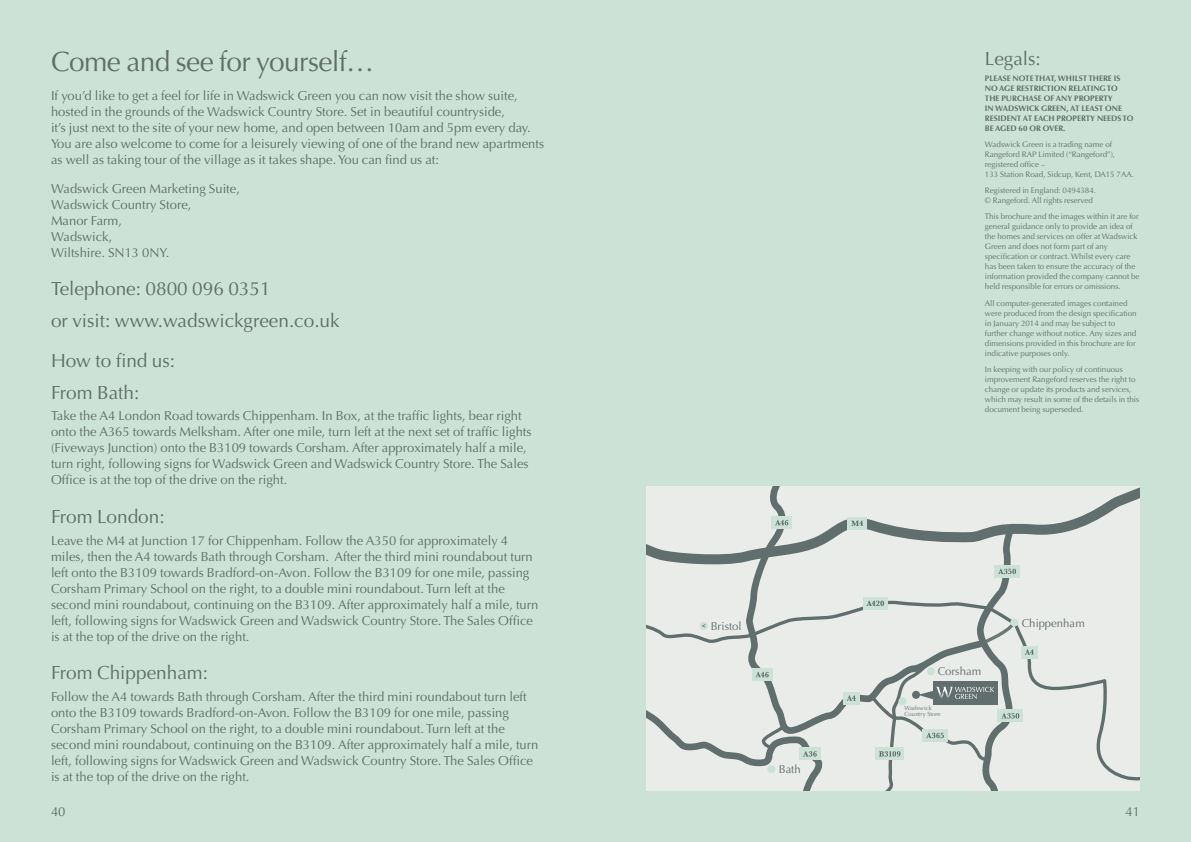
<style>
.page{position:relative;width:1191px;height:842px;background:#fff}
.page>*{position:absolute;margin:0;border:0;box-sizing:border-box;transform-origin:0 0}
.t1{font:28px "Optima LT";letter-spacing:-.02em;color:#606d6a}
.t2{font:19px/31.3px "Optima LT";color:#606d6a}
.t3{font:13px/16px "Optima LT";color:#606d6a}
.t4{font:11.4px "Optima LT";color:#616e6e}
.t5{font:8px/10px "Optima LT";color:#606d6a}
.t6{font:700 8px/10px "Optima LT";color:#606d6a}
.t7{font:6px/6px "Optima LT";letter-spacing:.01em;color:#616e6e}
</style>
<div class="page">
<div style="left:0;top:1px;width:1190px;height:841px;background:#cde2d7"></div>
<div style="left:646px;top:487px;width:494px;height:304px;background:#eaecea"></div>
<svg style="left:646px;top:487px;width:494px;height:78px"></svg>
<svg style="left:744px;top:487px;width:245px;height:112px"></svg>
<svg style="left:700px;top:599px;width:440px;height:182px"></svg>
<div style="left:847px;top:517px;width:20px;height:13px;background:#cde2d7"></div>
<div style="left:843px;top:692px;width:16px;height:12px;background:#cde2d7"></div>
<div style="left:700px;top:622px;width:8px;height:8px;background:#cde2d7;border-radius:50%"></div>
<svg style="left:646px;top:624px;width:182px;height:167px"></svg>
<div style="left:771px;top:516px;width:21px;height:13px;background:#cde2d7"></div>
<svg style="left:775px;top:520px;width:13px;height:5px"></svg>
<svg style="left:1033px;top:646px;width:4px;height:12px"></svg>
<svg style="left:846px;top:521px;width:187px;height:270px"></svg>
<h1 class="t1" style="left:51px;top:46px;width:325px">Come and see for yourself…</h1>
<p class="t3" style="left:51px;top:88px;width:494px">If you’d like to get a feel for life in Wadswick Green you can now visit the show suite, hosted in the grounds of the Wadswick Country Store. Set in beautiful countryside,<br>it’s just next to the site of your new home, and open between 10am and 5pm every day.<br>You are also welcome to come for a leisurely viewing of one of the brand new apartments as well as taking tour of the village as it takes shape. You can find us at:</p>
<p class="t3" style="left:51px;top:181px;width:190px">Wadswick Green Marketing Suite,<br>Wadswick Country Store,<br>Manor Farm,<br>Wadswick,<br>Wiltshire. SN13 0NY.</p>
<h2 class="t2" style="left:51px;top:274px;width:290px">Telephone: 0800 096 0351<br>or visit: www.wadswickgreen.co.uk</h2>
<h2 class="t2" style="left:51px;top:346px;width:126px">How to find us:<br>From Bath:</h2>
<p class="t3" style="left:51px;top:408px;width:482px">Take the A4 London Road towards Chippenham. In Box, at the traffic lights, bear right onto the A365 towards Melksham. After one mile, turn left at the next set of traffic lights (Fiveways Junction) onto the B3109 towards Corsham. After approximately half a mile, turn right, following signs for Wadswick Green and Wadswick Country Store. The Sales Office is at the top of the drive on the right.</p>
<h2 class="t2" style="left:51px;top:501px;width:115px">From London:</h2>
<p class="t3" style="left:51px;top:532px;width:489px">Leave the M4 at Junction 17 for Chippenham. Follow the A350 for approximately 4 miles, then the A4 towards Bath through Corsham. After the third mini roundabout turn left onto the B3109 towards Bradford-on-Avon. Follow the B3109 for one mile, passing Corsham Primary School on the right, to a double mini roundabout. Turn left at the second mini roundabout, continuing on the B3109. After approximately half a mile, turn left, following signs for Wadswick Green and Wadswick Country Store. The Sales Office is at the top of the drive on the right.</p>
<h2 class="t2" style="left:51px;top:657px;width:158px">From Chippenham:</h2>
<p class="t3" style="left:51px;top:688px;width:489px">Follow the A4 towards Bath through Corsham. After the third mini roundabout turn left onto the B3109 towards Bradford-on-Avon. Follow the B3109 for one mile, passing Corsham Primary School on the right, to a double mini roundabout. Turn left at the second mini roundabout, continuing on the B3109. After approximately half a mile, turn left, following signs for Wadswick Green and Wadswick Country Store. The Sales Office is at the top of the drive on the right.</p>
<p class="t4" style="left:711px;top:620px;width:32px">Bristol</p>
<p class="t4" style="left:778px;top:763px;width:24px">Bath</p>
<h2 class="t2" style="left:985px;top:43px;width:57px">Legals:</h2>
<p class="t6" style="left:985px;top:73px;width:150px">PLEASE NOTE THAT, WHILST THERE IS<br>NO AGE RESTRICTION RELATING TO<br>THE PURCHASE OF ANY PROPERTY<br>IN WADSWICK GREEN, AT LEAST ONE<br>RESIDENT AT EACH PROPERTY NEEDS TO<br>BE AGED 60 OR OVER.</p>
<p class="t5" style="left:985px;top:139px;width:150px">Wadswick Green is a trading name of Rangeford RAP Limited (“Rangeford”), registered office –<br>133 Station Road, Sidcup, Kent, DA15 7AA.</p>
<p class="t5" style="left:985px;top:185px;width:113px">Registered in England: 0494384. © Rangeford. All rights reserved</p>
<p class="t5" style="left:985px;top:212px;width:156px">This brochure and the images within it are for general guidance only to provide an idea of the homes and services on offer at Wadswick Green and does not form part of any specification or contract. Whilst every care has been taken to ensure the accuracy of the information provided the company cannot be held responsible for errors or omissions.</p>
<p class="t5" style="left:985px;top:298px;width:153px">All computer-generated images contained were produced from the design specification in January 2014 and may be subject to further change without notice. Any sizes and dimensions provided in this brochure are for indicative purposes only.</p>
<p class="t5" style="left:985px;top:364px;width:156px">In keeping with our policy of continuous improvement Rangeford reserves the right to change or update its products and services, which may result in some of the details in this document being superseded.</p>
<p class="t4" style="left:937px;top:664px;width:45px">Corsham</p>
<p class="t7" style="left:904px;top:705px;width:37px">Wadswick<br>Country Store</p>
<p class="t4" style="left:1021px;top:616px;width:65px">Chippenham</p>
<p class="t3" style="left:51px;top:804px;width:16px">40</p>
<p class="t3" style="left:1125px;top:804px;width:16px">41</p>
</div>
